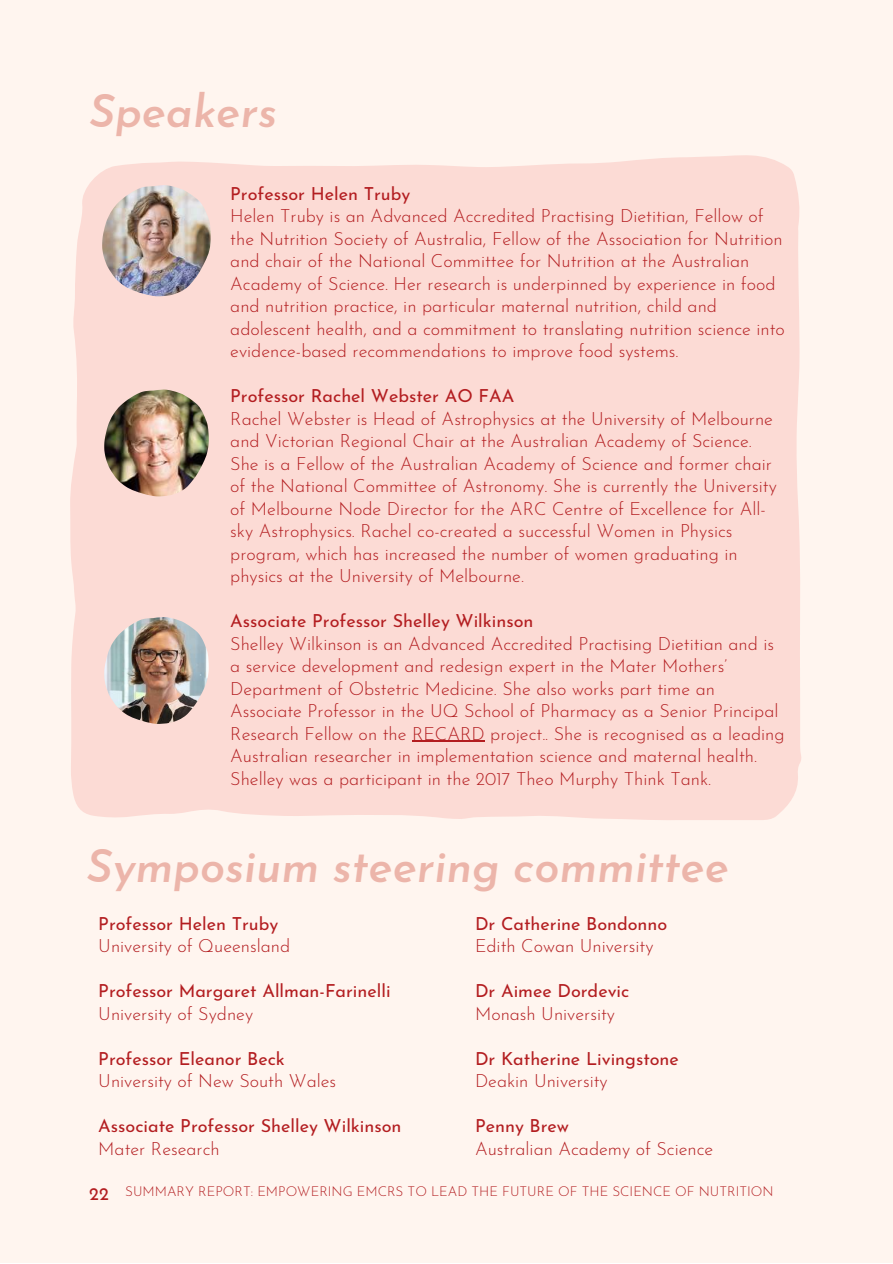
<style>
.page{position:relative;width:893px;height:1264px;background:#fff}
.page>*{position:absolute;margin:0;border:0;box-sizing:border-box;transform-origin:0 0}
.t1{font:italic 600 45px "Josefin Sans";color:#ecb5aa}
.t2{font:300 18px/22.5px "Josefin Sans";color:#b31d20}
.t3{font:18px "Josefin Sans";color:#b31d20}
.t4{font:300 13.5px "Josefin Sans";color:#b31d20}
.s1{font-weight:400;font-size:18px}
</style>
<div class="page">
<div style="left:0;top:0;width:892px;height:1262px;background:#fff5ef"></div>
<div style="left:70px;top:155px;width:731px;height:665px;background:#fcdbd5"></div>
<hr style="left:412px;top:740px;width:72px;height:2px;background:#b31d20">
<img style="left:104px;top:389px;width:104px;height:107px">
<img style="left:104px;top:617px;width:104px;height:106px">
<img style="left:102px;top:185px;width:109px;height:111px">
<h1 class="t1" style="left:89px;top:94px;width:189px">Speakers</h1>
<p class="t3" style="left:230px;top:186px;width:181px">Professor Helen Truby</p>
<p class="t2" style="left:230px;top:207px;width:556px">Helen Truby is an Advanced Accredited Practising Dietitian, Fellow of the Nutrition Society of Australia, Fellow of the Association for Nutrition and chair of the National Committee for Nutrition at the Australian Academy of Science. Her research is underpinned by experience in food and nutrition practice, in particular maternal nutrition, child and adolescent health, and a commitment to translating nutrition science into evidence-based recommendations to improve food systems.</p>
<p class="t3" style="left:230px;top:389px;width:285px">Professor Rachel Webster AO FAA</p>
<p class="t2" style="left:230px;top:409px;width:548px">Rachel Webster is Head of Astrophysics at the University of Melbourne and Victorian Regional Chair at the Australian Academy of Science.<br>She is a Fellow of the Australian Academy of Science and former chair of the National Committee of Astronomy. She is currently the University of Melbourne Node Director for the ARC Centre of Excellence for All&shy;sky Astrophysics. Rachel co-created a successful Women in Physics program, which has increased the number of women graduating in physics at the University of Melbourne.</p>
<p class="t3" style="left:230px;top:613px;width:305px">Associate Professor Shelley Wilkinson</p>
<p class="t2" style="left:230px;top:634px;width:556px">Shelley Wilkinson is an Advanced Accredited Practising Dietitian and is a service development and redesign expert in the Mater Mothers’ Department of Obstetric Medicine. She also works part time an Associate Professor in the UQ School of Pharmacy as a Senior Principal Research Fellow on the RECARD project.. She is recognised as a leading Australian researcher in implementation science and maternal health.<br>Shelley was a participant in the 2017 Theo Murphy Think Tank.</p>
<h1 class="t1" style="left:86px;top:848px;width:643px">Symposium steering committee</h1>
<p class="t3" style="left:98px;top:916px;width:181px">Professor Helen Truby</p>
<p class="t2" style="left:98px;top:936px;width:193px">University of Queensland</p>
<p class="t3" style="left:98px;top:983px;width:294px">Professor Margaret Allman-Farinelli</p>
<p class="t2" style="left:98px;top:1004px;width:156px">University of Sydney</p>
<p class="t3" style="left:98px;top:1051px;width:188px">Professor Eleanor Beck</p>
<p class="t2" style="left:98px;top:1071px;width:239px">University of New South Wales</p>
<p class="t3" style="left:98px;top:1118px;width:305px">Associate Professor Shelley Wilkinson</p>
<p class="t2" style="left:98px;top:1138px;width:123px">Mater Research</p>
<p class="t3" style="left:475px;top:916px;width:194px">Dr Catherine Bondonno</p>
<p class="t2" style="left:475px;top:936px;width:180px">Edith Cowan University</p>
<p class="t3" style="left:475px;top:983px;width:156px">Dr Aimee Dordevic</p>
<p class="t2" style="left:475px;top:1004px;width:141px">Monash University</p>
<p class="t3" style="left:475px;top:1051px;width:205px">Dr Katherine Livingstone</p>
<p class="t2" style="left:475px;top:1071px;width:134px">Deakin University</p>
<p class="t3" style="left:475px;top:1118px;width:95px">Penny Brew</p>
<p class="t2" style="left:475px;top:1138px;width:240px">Australian Academy of Science</p>
<p class="t4" style="left:89px;top:1185px;width:685px"><span class="s1">22</span> SUMMARY REPORT: EMPOWERING EMCRS TO LEAD THE FUTURE OF THE SCIENCE OF NUTRITION</p>
</div>
